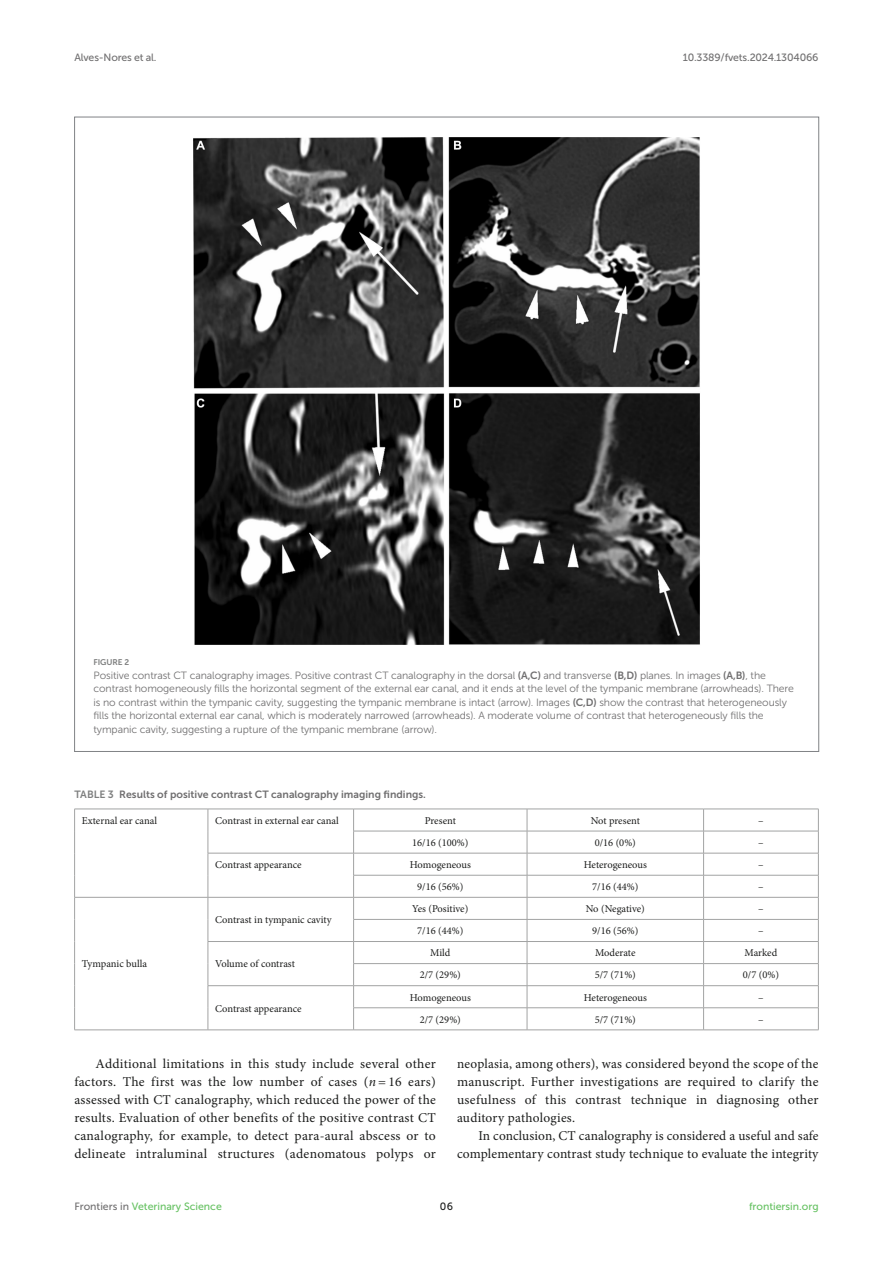
<style>
.page{position:relative;width:893px;height:1263px;background:#fff}
.page>*{position:absolute;margin:0;border:0;box-sizing:border-box;transform-origin:0 0}
.TEXT{font:13.5px/18px "Minion Pro";letter-spacing:.01em;color:#1b1c1b;text-align:justify}
.FIG_LEG{font:10.5px/13.5px "Museo Sans 300";letter-spacing:-.01em;color:#706f70}
.TB_TX{font:10.5px "Minion Pro";color:#1b1c1b}
.TT{font:10.5px "Museo Sans 700";color:#706f70}
.t1{font:10.5px "Museo Sans 500";color:#65c161}
.t2{font:10.5px "Museo Sans 500";letter-spacing:-.015em;color:#706f70}
.t3{font:10.5px "Museo Sans 500";color:#1b1c1b}
.FIG_HD{font:8.25px "Museo Sans 700";letter-spacing:-.01em;color:#7e7f7f}
.s1{font-family:"Museo Sans 700"}
.s2{color:#7e7f7f}
.s3{font-style:italic}
.s4{color:#706f70}
</style>
<div class="page">
<img style="left:193px;top:137px;width:507px;height:508px">
<hr style="left:527px;top:809px;width:177px;height:1px;background:#a2a3a3">
<hr style="left:527px;top:875px;width:177px;height:1px;background:#a2a3a3">
<hr style="left:527px;top:897px;width:177px;height:1px;background:#a2a3a3">
<hr style="left:527px;top:919px;width:177px;height:1px;background:#a2a3a3">
<hr style="left:527px;top:941px;width:177px;height:1px;background:#a2a3a3">
<hr style="left:527px;top:963px;width:177px;height:1px;background:#a2a3a3">
<hr style="left:527px;top:985px;width:177px;height:1px;background:#a2a3a3">
<hr style="left:527px;top:831px;width:177px;height:1px;background:#a2a3a3">
<hr style="left:527px;top:853px;width:177px;height:1px;background:#a2a3a3">
<hr style="left:527px;top:1007px;width:177px;height:1px;background:#a2a3a3">
<hr style="left:527px;top:1029px;width:177px;height:1px;background:#a2a3a3">
<hr style="left:354px;top:809px;width:173px;height:1px;background:#a2a3a3">
<hr style="left:353px;top:875px;width:174px;height:1px;background:#a2a3a3">
<hr style="left:354px;top:897px;width:173px;height:1px;background:#a2a3a3">
<hr style="left:353px;top:919px;width:174px;height:1px;background:#a2a3a3">
<hr style="left:354px;top:941px;width:173px;height:1px;background:#a2a3a3">
<hr style="left:353px;top:963px;width:174px;height:1px;background:#a2a3a3">
<hr style="left:354px;top:985px;width:173px;height:1px;background:#a2a3a3">
<hr style="left:353px;top:831px;width:174px;height:1px;background:#a2a3a3">
<hr style="left:354px;top:853px;width:173px;height:1px;background:#a2a3a3">
<hr style="left:353px;top:1007px;width:174px;height:1px;background:#a2a3a3">
<svg style="left:527px;top:809px;width:1px;height:221px"></svg>
<hr style="left:354px;top:1029px;width:173px;height:1px;background:#a2a3a3">
<hr style="left:208px;top:809px;width:146px;height:1px;background:#a2a3a3">
<hr style="left:208px;top:941px;width:146px;height:1px;background:#a2a3a3">
<hr style="left:208px;top:853px;width:146px;height:1px;background:#a2a3a3">
<hr style="left:208px;top:897px;width:146px;height:1px;background:#a2a3a3">
<hr style="left:208px;top:985px;width:146px;height:1px;background:#a2a3a3">
<svg style="left:353px;top:809px;width:1px;height:220px"></svg>
<hr style="left:208px;top:1029px;width:146px;height:1px;background:#a2a3a3">
<hr style="left:704px;top:809px;width:115px;height:1px;background:#a2a3a3">
<hr style="left:704px;top:831px;width:115px;height:1px;background:#a2a3a3">
<hr style="left:704px;top:853px;width:115px;height:1px;background:#a2a3a3">
<hr style="left:704px;top:875px;width:115px;height:1px;background:#a2a3a3">
<hr style="left:704px;top:897px;width:115px;height:1px;background:#a2a3a3">
<hr style="left:704px;top:919px;width:115px;height:1px;background:#a2a3a3">
<hr style="left:704px;top:941px;width:115px;height:1px;background:#a2a3a3">
<hr style="left:704px;top:963px;width:115px;height:1px;background:#a2a3a3">
<hr style="left:704px;top:985px;width:115px;height:1px;background:#a2a3a3">
<hr style="left:704px;top:1007px;width:115px;height:1px;background:#a2a3a3">
<svg style="left:703px;top:809px;width:1px;height:221px"></svg>
<svg style="left:818px;top:809px;width:1px;height:220px"></svg>
<hr style="left:704px;top:1029px;width:115px;height:1px;background:#a2a3a3">
<hr style="left:74px;top:809px;width:134px;height:1px;background:#a2a3a3">
<hr style="left:74px;top:897px;width:134px;height:1px;background:#a2a3a3">
<svg style="left:74px;top:809px;width:1px;height:220px"></svg>
<svg style="left:208px;top:809px;width:1px;height:221px"></svg>
<hr style="left:74px;top:1029px;width:134px;height:1px;background:#a2a3a3">
<p class="t2" style="left:74px;top:51px;width:84px">Alves-Nores et al.</p>
<p class="t2" style="left:683px;top:51px;width:137px">10.3389/fvets.2024.1304066</p>
<p class="FIG_HD" style="left:94px;top:658px;width:37px">FIGURE 2</p>
<p class="FIG_LEG" style="left:94px;top:668px;width:702px">Positive contrast CT canalography images. Positive contrast CT canalography in the dorsal <span class="s1">(A,C)</span> and transverse <span class="s1">(B,D)</span> planes. In images <span class="s1">(A,B)</span>, the contrast homogeneously fills the horizontal segment of the external ear canal, and it ends at the level of the tympanic membrane (arrowheads). There is no contrast within the tympanic cavity, suggesting the tympanic membrane is intact (arrow). Images <span class="s1">(C,D)</span> show the contrast that heterogeneously fills the horizontal external ear canal, which is moderately narrowed (arrowheads). A moderate volume of contrast that heterogeneously fills the tympanic cavity, suggesting a rupture of the tympanic membrane (arrow).</p>
<p class="TT" style="left:74px;top:789px;width:353px"><span class="s2">TABLE 3</span> Results of positive contrast CT canalography imaging findings.</p>
<p class="TB_TX" style="left:82px;top:813px;width:77px">External ear canal</p>
<p class="TB_TX" style="left:215px;top:813px;width:125px">Contrast in external ear canal</p>
<p class="TB_TX" style="left:425px;top:813px;width:33px">Present</p>
<p class="TB_TX" style="left:591px;top:813px;width:51px">Not present</p>
<p class="TB_TX" style="left:758px;top:813px;width:7px">–</p>
<p class="TB_TX" style="left:412px;top:835px;width:58px">16/16 (100%)</p>
<p class="TB_TX" style="left:595px;top:835px;width:43px">0/16 (0%)</p>
<p class="TB_TX" style="left:758px;top:835px;width:7px">–</p>
<p class="TB_TX" style="left:215px;top:858px;width:88px">Contrast appearance</p>
<p class="TB_TX" style="left:410px;top:858px;width:63px">Homogeneous</p>
<p class="TB_TX" style="left:584px;top:858px;width:65px">Heterogeneous</p>
<p class="TB_TX" style="left:758px;top:858px;width:7px">–</p>
<p class="TB_TX" style="left:417px;top:880px;width:48px">9/16 (56%)</p>
<p class="TB_TX" style="left:592px;top:880px;width:48px">7/16 (44%)</p>
<p class="TB_TX" style="left:758px;top:880px;width:7px">–</p>
<p class="TB_TX" style="left:82px;top:957px;width:67px">Tympanic bulla</p>
<p class="TB_TX" style="left:215px;top:913px;width:118px">Contrast in tympanic cavity</p>
<p class="TB_TX" style="left:215px;top:957px;width:81px">Volume of contrast</p>
<p class="TB_TX" style="left:215px;top:1001px;width:88px">Contrast appearance</p>
<p class="TB_TX" style="left:412px;top:902px;width:58px">Yes (Positive)</p>
<p class="TB_TX" style="left:586px;top:902px;width:61px">No (Negative)</p>
<p class="TB_TX" style="left:758px;top:902px;width:7px">–</p>
<p class="TB_TX" style="left:417px;top:924px;width:48px">7/16 (44%)</p>
<p class="TB_TX" style="left:592px;top:924px;width:48px">9/16 (56%)</p>
<p class="TB_TX" style="left:758px;top:924px;width:7px">–</p>
<p class="TB_TX" style="left:430px;top:946px;width:22px">Mild</p>
<p class="TB_TX" style="left:595px;top:946px;width:42px">Moderate</p>
<p class="TB_TX" style="left:745px;top:946px;width:34px">Marked</p>
<p class="TB_TX" style="left:420px;top:968px;width:43px">2/7 (29%)</p>
<p class="TB_TX" style="left:595px;top:968px;width:43px">5/7 (71%)</p>
<p class="TB_TX" style="left:743px;top:968px;width:38px">0/7 (0%)</p>
<p class="TB_TX" style="left:410px;top:990px;width:63px">Homogeneous</p>
<p class="TB_TX" style="left:584px;top:990px;width:65px">Heterogeneous</p>
<p class="TB_TX" style="left:758px;top:990px;width:7px">–</p>
<p class="TB_TX" style="left:420px;top:1012px;width:43px">2/7 (29%)</p>
<p class="TB_TX" style="left:595px;top:1012px;width:43px">5/7 (71%)</p>
<p class="TB_TX" style="left:758px;top:1012px;width:7px">–</p>
<p class="TEXT" style="left:74px;top:1055px;width:363px;text-indent:21px">Additional limitations in this study include several other factors. The first was the low number of cases (<span class="s3">n</span> = 16 ears) assessed with CT canalography, which reduced the power of the results. Evaluation of other benefits of the positive contrast CT canalography, for example, to detect para-aural abscess or to delineate intraluminal structures (adenomatous polyps or</p>
<p class="TEXT" style="left:457px;top:1055px;width:363px">neoplasia, among others), was considered beyond the scope of the manuscript. Further investigations are required to clarify the usefulness of this contrast technique in diagnosing other auditory pathologies.</p>
<p class="TEXT" style="left:457px;top:1127px;width:363px;text-align:right">In conclusion, CT canalography is considered a useful and safe complementary contrast study technique to evaluate the integrity</p>
<p class="t1" style="left:74px;top:1200px;width:149px"><span class="s4">Frontiers in</span> Veterinary Science</p>
<p class="t3" style="left:440px;top:1200px;width:15px">06</p>
<p class="t1" style="left:749px;top:1200px;width:71px">frontiersin.org</p>
</div>
